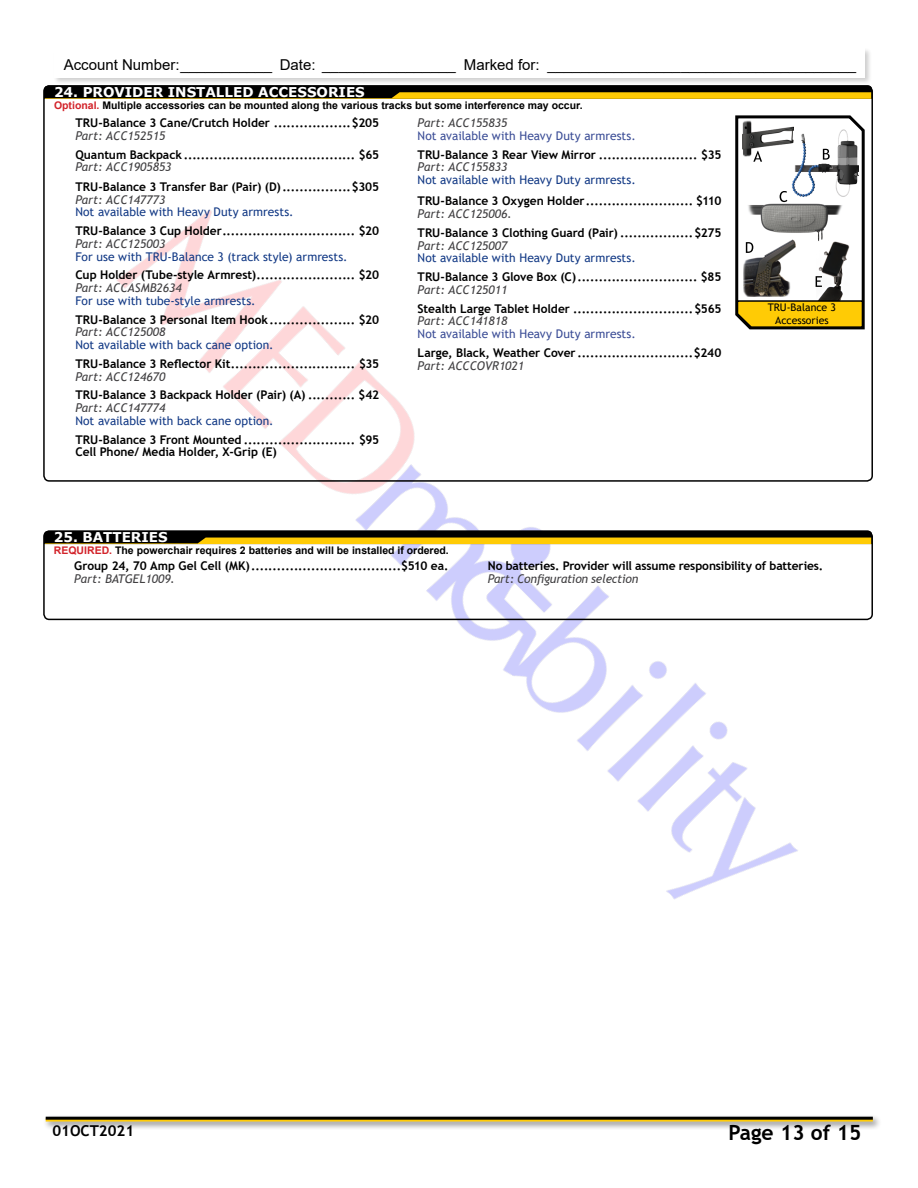
<style>
.page{position:relative;width:918px;height:1188px;background:#fff}
.page>*{position:absolute;margin:0;border:0;box-sizing:border-box;transform-origin:0 0}
.t1{font:700 21px "Trebuchet MS";color:#000}
.t2{font:15px "Arial";color:#000}
.t3{font:700 15px "Trebuchet MS";color:#000}
.t4{font:700 13.5px "Verdana";color:#fff}
.t5{font:700 12px/12px "Trebuchet MS";letter-spacing:-.005em;color:#000}
.t6{font:12px "Trebuchet MS";color:#123985}
.t7{font:italic 12px "Trebuchet MS";color:#414042}
.t8{font:12px "Trebuchet MS";color:#3b4d96}
.t9{font:italic 12px "Trebuchet MS";letter-spacing:-.02em;color:#414042}
.t10{font:700 10.5px "Arial";color:#000}
.t11{font:10.5px/12.6px "Trebuchet MS";color:#000;text-align:center}
.s1{color:#d2232a}
</style>
<div class="page">
<img style="left:43px;top:210px;width:830px;height:689px">
<div style="left:43px;top:1114px;width:839px;height:17px;background:#000;opacity:.48"></div>
<hr style="left:46px;top:1119px;width:827px;height:3px;background:#ffcb05">
<hr style="left:46px;top:1117px;width:827px;height:3px;background:#000">
<div style="left:53px;top:47px;width:820px;height:39px;background:#000;opacity:.23"></div>
<div style="left:54px;top:48px;width:810px;height:29px;background:#fff"></div>
<svg style="left:46px;top:85px;width:826px;height:14px;background:#5f4b02"></svg>
<div style="left:43px;top:85px;width:830px;height:397px;border:2px solid #000;border-radius:5px"></div>
<svg style="left:735px;top:115px;width:131px;height:215px"></svg>
<svg style="left:44px;top:531px;width:828px;height:13px;background:#886c02"></svg>
<div style="left:43px;top:531px;width:830px;height:89px;border:2px solid #000;border-radius:5px"></div>
<p class="t2" style="left:64px;top:54px;width:794px">Account Number:___________ Date: ________________ Marked for: _____________________________________</p>
<p class="t4" style="left:54px;top:82px;width:312px">24. PROVIDER INSTALLED ACCESSORIES</p>
<p class="t10" style="left:54px;top:98px;width:530px"><span class="s1">Optional.</span> Multiple accessories can be mounted along the various tracks but some interference may occur.</p>
<p class="t5" style="left:75px;top:117px;width:305px">TRU-Balance 3 Cane/Crutch Holder ..................$205</p>
<p class="t7" style="left:75px;top:128px;width:91px">Part: ACC152515</p>
<p class="t5" style="left:75px;top:148px;width:305px">Quantum Backpack ........................................ $65</p>
<p class="t7" style="left:75px;top:160px;width:98px">Part: ACC1905853</p>
<p class="t5" style="left:75px;top:181px;width:305px">TRU-Balance 3 Transfer Bar (Pair) (D)................$305</p>
<p class="t7" style="left:75px;top:192px;width:91px">Part: ACC147773</p>
<p class="t6" style="left:75px;top:205px;width:220px">Not available with Heavy Duty armrests.</p>
<p class="t5" style="left:75px;top:225px;width:305px">TRU-Balance 3 Cup Holder............................... $20</p>
<p class="t7" style="left:75px;top:236px;width:91px">Part: ACC125003</p>
<p class="t6" style="left:75px;top:249px;width:274px">For use with TRU-Balance 3 (track style) armrests.</p>
<p class="t5" style="left:75px;top:269px;width:305px">Cup Holder (Tube-style Armrest)....................... $20</p>
<p class="t7" style="left:75px;top:281px;width:108px">Part: ACCASMB2634</p>
<p class="t6" style="left:75px;top:293px;width:182px">For use with tube-style armrests.</p>
<p class="t5" style="left:75px;top:313px;width:305px">TRU-Balance 3 Personal Item Hook.................... $20</p>
<p class="t7" style="left:75px;top:325px;width:91px">Part: ACC125008</p>
<p class="t6" style="left:75px;top:337px;width:200px">Not available with back cane option.</p>
<p class="t5" style="left:75px;top:358px;width:305px">TRU-Balance 3 Reflector Kit............................. $35</p>
<p class="t7" style="left:75px;top:369px;width:91px">Part: ACC124670</p>
<p class="t5" style="left:75px;top:389px;width:305px">TRU-Balance 3 Backpack Holder (Pair) (A) ........... $42</p>
<p class="t7" style="left:75px;top:401px;width:91px">Part: ACC147774</p>
<p class="t6" style="left:75px;top:413px;width:200px">Not available with back cane option.</p>
<p class="t5" style="left:75px;top:433px;width:305px">TRU-Balance 3 Front Mounted .......................... $95<br>Cell Phone/ Media Holder, X-Grip (E)</p>
<p class="t7" style="left:418px;top:116px;width:91px">Part: ACC155835</p>
<p class="t8" style="left:418px;top:128px;width:220px">Not available with Heavy Duty armrests.</p>
<p class="t5" style="left:418px;top:148px;width:305px">TRU-Balance 3 Rear View Mirror ....................... $35</p>
<p class="t7" style="left:418px;top:160px;width:91px">Part: ACC155833</p>
<p class="t6" style="left:418px;top:172px;width:220px">Not available with Heavy Duty armrests.</p>
<p class="t5" style="left:418px;top:195px;width:305px">TRU-Balance 3 Oxygen Holder ......................... $110</p>
<p class="t7" style="left:418px;top:206px;width:96px">Part: ACC125006.</p>
<p class="t5" style="left:418px;top:227px;width:305px">TRU-Balance 3 Clothing Guard (Pair) .................$275</p>
<p class="t7" style="left:418px;top:238px;width:91px">Part: ACC125007</p>
<p class="t6" style="left:418px;top:250px;width:220px">Not available with Heavy Duty armrests.</p>
<p class="t5" style="left:418px;top:271px;width:305px">TRU-Balance 3 Glove Box (C)............................ $85</p>
<p class="t7" style="left:418px;top:282px;width:91px">Part: ACC125011</p>
<p class="t5" style="left:418px;top:302px;width:305px">Stealth Large Tablet Holder ............................$565</p>
<p class="t7" style="left:418px;top:314px;width:91px">Part: ACC141818</p>
<p class="t8" style="left:418px;top:326px;width:220px">Not available with Heavy Duty armrests.</p>
<p class="t5" style="left:418px;top:347px;width:305px">Large, Black, Weather Cover ...........................$240</p>
<p class="t7" style="left:418px;top:358px;width:108px">Part: ACCCOVR1021</p>
<p class="t11" style="left:768px;top:301px;width:70px">TRU-Balance 3<br>Accessories</p>
<p class="t4" style="left:54px;top:528px;width:115px">25. BATTERIES</p>
<p class="t10" style="left:54px;top:543px;width:397px"><span class="s1">REQUIRED.</span> The powerchair requires 2 batteries and will be installed if ordered.</p>
<p class="t5" style="left:74px;top:560px;width:376px">Group 24, 70 Amp Gel Cell (MK)...................................$510 ea.</p>
<p class="t7" style="left:74px;top:571px;width:102px">Part: BATGEL1009.</p>
<p class="t5" style="left:488px;top:560px;width:337px">No batteries. Provider will assume responsibility of batteries.</p>
<p class="t9" style="left:488px;top:571px;width:152px">Part: Configuration selection</p>
<p class="t3" style="left:52px;top:1121px;width:83px">01OCT2021</p>
<h1 class="t1" style="left:729px;top:1119px;width:134px">Page 13 of 15</h1>
</div>
